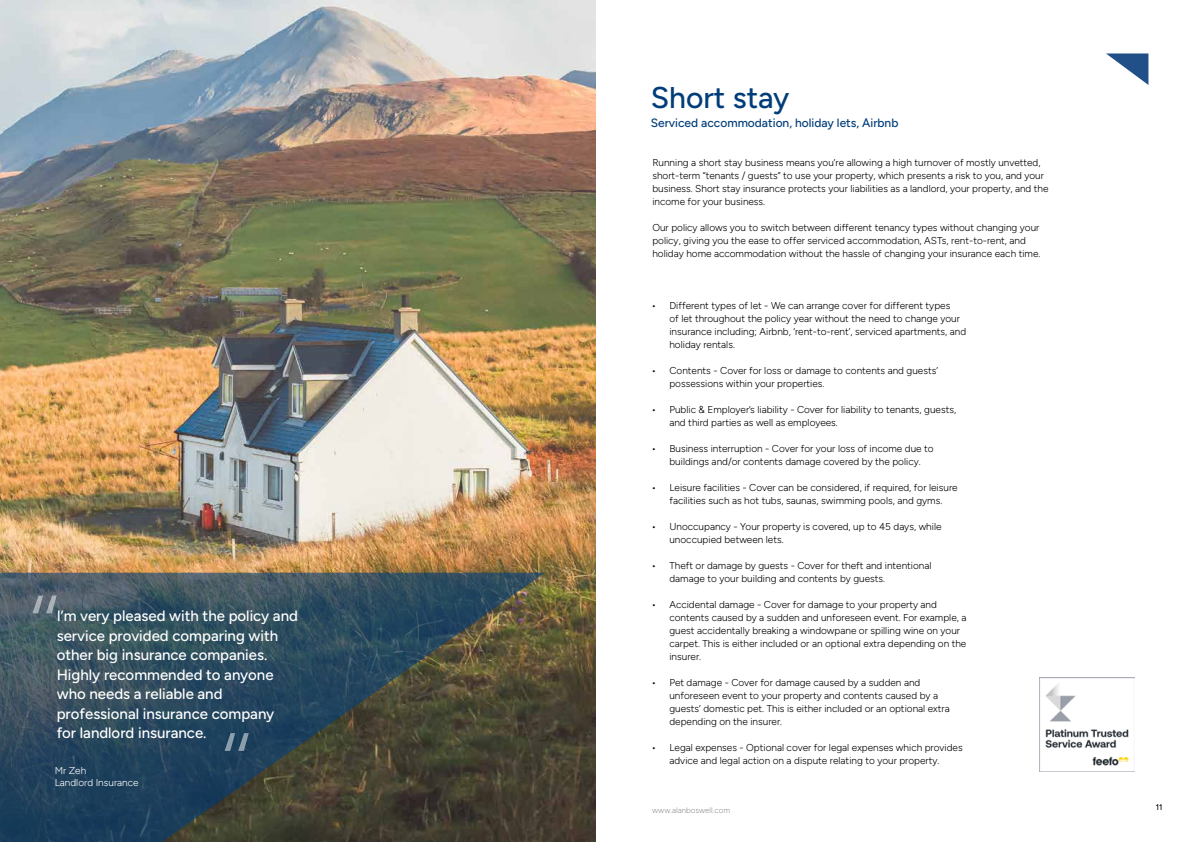
<style>
.page{position:relative;width:1191px;height:842px;background:#fff}
.page>*{position:absolute;margin:0;border:0;box-sizing:border-box;transform-origin:0 0}
.t1{font:500 30px "Figtree";color:#003d79}
.t2{font:500 15px/19.5px "Figtree";color:#fff}
.t3{font:500 12px "Figtree";color:#003d79}
.t4{font:300 10px/13px "Figtree";color:#000}
.t5{font:300 10px/12px "Figtree";color:#fff}
.t6{font:300 8px "Figtree";color:#939598}
.t7{font:500 8px "Figtree";color:#000}
</style>
<div class="page">
<img style="left:0;top:0;width:595px;height:842px">
<svg style="left:1106px;top:53px;width:42px;height:32px"></svg>
<svg style="left:0;top:573px;width:545px;height:269px;background:#38494f"></svg>
<svg style="left:33px;top:595px;width:24px;height:18px"></svg>
<svg style="left:224px;top:733px;width:25px;height:18px"></svg>
<img style="left:1039px;top:677px;width:95px;height:95px">
<div style="left:1044px;top:756px;width:36px;height:11px;background:#fff"></div>
<h2 class="t2" style="left:57px;top:606px;width:243px">I’m very pleased with the policy and service provided comparing with other big insurance companies.<br>Highly recommended to anyone who needs a reliable and professional insurance company<br>for landlord insurance.</h2>
<p class="t5" style="left:55px;top:764px;width:85px">Mr Zeh<br>Landlord Insurance</p>
<h1 class="t1" style="left:651px;top:80px;width:140px">Short stay</h1>
<p class="t3" style="left:651px;top:116px;width:249px">Serviced accommodation, holiday lets, Airbnb</p>
<p class="t4" style="left:652px;top:156px;width:398px">Running a short stay business means you’re allowing a high turnover of mostly unvetted, short-term “tenants / guests” to use your property, which presents a risk to you, and your business. Short stay insurance protects your liabilities as a landlord, your property, and the income for your business.</p>
<p class="t4" style="left:652px;top:221px;width:389px">Our policy allows you to switch between different tenancy types without changing your policy, giving you the ease to offer serviced accommodation, ASTs, rent-to-rent, and holiday home accommodation without the hassle of changing your insurance each time.</p>
<p class="t4" style="left:669px;top:299px;width:298px;text-indent:-18px">• Different types of let - We can arrange cover for different types<br>of let throughout the policy year without the need to change your insurance including; Airbnb, ‘rent-to-rent’, serviced apartments, and holiday rentals.</p>
<p class="t4" style="left:669px;top:364px;width:270px;text-indent:-18px">• Contents - Cover for loss or damage to contents and guests’ possessions within your properties.</p>
<p class="t4" style="left:669px;top:403px;width:288px;text-indent:-18px">• Public &amp; Employer’s liability - Cover for liability to tenants, guests, and third parties as well as employees.</p>
<p class="t4" style="left:651px;top:442px;width:284px;text-align:center">• Business interruption - Cover for your loss of income due to buildings and/or contents damage covered by the policy.</p>
<p class="t4" style="left:651px;top:481px;width:308px;text-align:center">• Leisure facilities - Cover can be considered, if required, for leisure facilities such as hot tubs, saunas, swimming pools, and gyms.</p>
<p class="t4" style="left:669px;top:520px;width:274px;text-indent:-18px">• Unoccupancy - Your property is covered, up to 45 days, while unoccupied between lets.</p>
<p class="t4" style="left:669px;top:559px;width:264px;text-indent:-18px">• Theft or damage by guests - Cover for theft and intentional damage to your building and contents by guests.</p>
<p class="t4" style="left:669px;top:598px;width:298px;text-indent:-18px">• Accidental damage - Cover for damage to your property and contents caused by a sudden and unforeseen event. For example, a guest accidentally breaking a windowpane or spilling wine on your carpet. This is either included or an optional extra depending on the insurer.</p>
<p class="t4" style="left:669px;top:676px;width:282px;text-indent:-18px">• Pet damage - Cover for damage caused by a sudden and unforeseen event to your property and contents caused by a guests’ domestic pet. This is either included or an optional extra depending on the insurer.</p>
<p class="t4" style="left:651px;top:741px;width:313px;text-align:center">• Legal expenses - Optional cover for legal expenses which provides advice and legal action on a dispute relating to your property.</p>
<p class="t6" style="left:652px;top:806px;width:79px">www.alanboswell.com</p>
<p class="t7" style="left:1156px;top:802px;width:8px">11</p>
</div>
